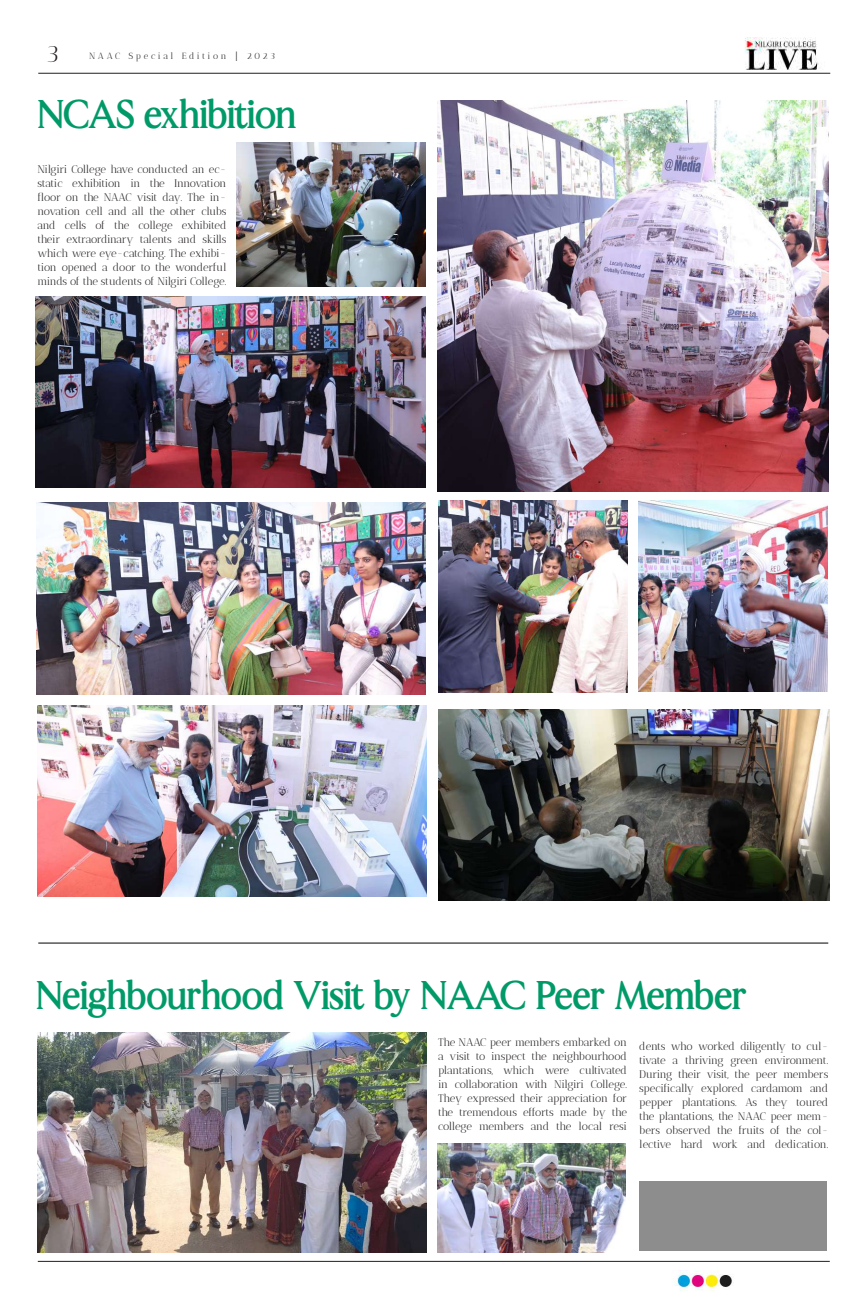
<style>
.page{position:relative;width:864px;height:1296px;background:#fff}
.page>*{position:absolute;margin:0;border:0;box-sizing:border-box;transform-origin:0 0}
.t1{font:40px "MADE Avenue PERSONALUSE";color:#009a68}
.t2{font:24px "Antic Didone";color:#231f20}
.t3{font:11px/14px "Antic Didone";letter-spacing:-.04em;color:#231f20;text-align:justify}
.t4{font:9px "Antic Didone";letter-spacing:.28em;color:#231f20}
.s1{font-size:10px}
</style>
<div class="page">
<img style="left:674px;top:1271px;width:58px;height:20px">
<hr style="left:38px;top:1261px;width:792px;height:1px;background:#231f20">
<hr style="left:38px;top:943px;width:790px;height:1px;background:#000">
<img style="left:233px;top:38px;width:594px;height:35px">
<hr style="left:38px;top:73px;width:792px;height:1px;background:#231f20">
<img style="left:35px;top:296px;width:390px;height:192px">
<img style="left:36px;top:503px;width:390px;height:191px">
<img style="left:37px;top:1033px;width:390px;height:220px">
<img style="left:438px;top:1144px;width:188px;height:108px">
<div style="left:639px;top:1182px;width:188px;height:69px;background:#8d8d8d"></div>
<img style="left:37px;top:705px;width:390px;height:192px">
<img style="left:237px;top:142px;width:188px;height:145px">
<img style="left:639px;top:501px;width:188px;height:191px">
<img style="left:438px;top:501px;width:189px;height:191px">
<img style="left:438px;top:709px;width:391px;height:191px">
<img style="left:437px;top:100px;width:391px;height:391px">
<h2 class="t2" style="left:46px;top:40px;width:15px">3</h2>
<p class="t4" style="left:89px;top:51px;width:188px">NAAC Special Edition <span class="s1">|</span> 2023</p>
<h1 class="t1" style="left:38px;top:93px;width:260px">NCAS exhibition</h1>
<p class="t3" style="left:37px;top:162px;width:191px">Nilgiri College have conducted an ec&shy;static exhibition in the Innovation floor on the NAAC visit day. The in&shy;novation cell and all the other clubs and cells of the college exhibited their extraordinary talents and skills which were eye-catching. The exhibi&shy;tion opened a door to the wonderful minds of the students of Nilgiri College.</p>
<h1 class="t1" style="left:37px;top:973px;width:711px">Neighbourhood Visit by NAAC Peer Member</h1>
<p class="t3" style="left:438px;top:1035px;width:190px">The NAAC peer members embarked on a visit to inspect the neighbourhood plantations, which were cultivated in collaboration with Nilgiri College.<br>They expressed their appreciation for the tremendous efforts made by the college members and the local resi</p>
<p class="t3" style="left:639px;top:1040px;width:190px">dents who worked diligently to cul&shy;tivate a thriving green environment.<br>During their visit, the peer members specifically explored cardamom and pepper plantations. As they toured the plantations, the NAAC peer mem&shy;bers observed the fruits of the col&shy;lective hard work and dedication.</p>
</div>
